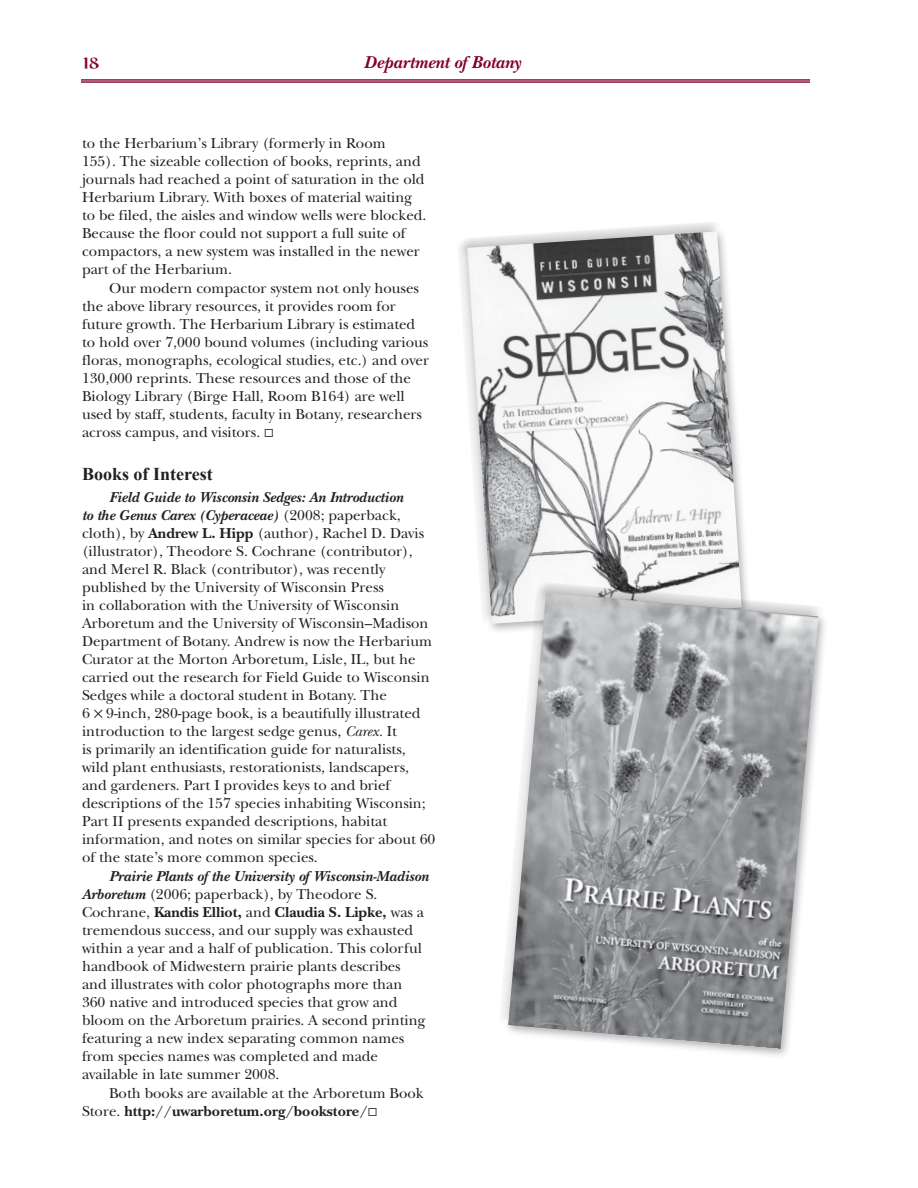
<style>
.page{position:relative;width:918px;height:1188px;background:#fff}
.page>*{position:absolute;margin:0;border:0;box-sizing:border-box;transform-origin:0 0}
.t1{font:italic 700 18px "New Baskerville";color:#820024}
.t2{font:700 18px "Times New Roman";color:#231f20}
.t3{font:15px/18px "New Baskerville";color:#231f20}
.t4{font:15px "Swordsman Extended";color:#820024}
.s1{font-weight:700;font-style:italic}
.s2{font-weight:700}
.s3{font-style:italic}
</style>
<div class="page">
<hr style="left:81px;top:79px;width:729px;height:1px;background:#820024">
<hr style="left:81px;top:81px;width:729px;height:1px;background:#820024">
<hr style="left:81px;top:82px;width:729px;height:1px;background:#820024">
<svg style="left:459px;top:222px;width:287px;height:409px"></svg>
<img style="left:467px;top:231px;width:275px;height:393px">
<svg style="left:497px;top:581px;width:328px;height:475px"></svg>
<img style="left:508px;top:593px;width:310px;height:456px">
<p class="t4" style="left:81px;top:56px;width:19px">18</p>
<p class="t1" style="left:364px;top:51px;width:159px">Department of Botany</p>
<p class="t3" style="left:82px;top:134px;width:346px">to the Herbarium’s Library (formerly in Room<br>155). The sizeable collection of books, reprints, and journals had reached a point of saturation in the old Herbarium Library. With boxes of material waiting to be filed, the aisles and window wells were blocked.<br>Because the floor could not support a full suite of compactors, a new system was installed in the newer part of the Herbarium.</p>
<p class="t3" style="left:82px;top:279px;width:349px;text-indent:27px">Our modern compactor system not only houses the above library resources, it provides room for future growth. The Herbarium Library is estimated to hold over 7,000 bound volumes (including various floras, monographs, ecological studies, etc.) and over 130,000 reprints. These resources and those of the Biology Library (Birge Hall, Room B164) are well used by staff, students, faculty in Botany, researchers across campus, and visitors.</p>
<p class="t2" style="left:82px;top:462px;width:132px">Books of Interest</p>
<p class="t3" style="left:82px;top:488px;width:355px;text-indent:27px"><span class="s1">Field Guide to Wisconsin Sedges: An Introduction<br>to the Genus Carex (Cyperaceae)</span> (2008; paperback, cloth), by <span class="s2">Andrew L. Hipp</span> (author), Rachel D. Davis (illustrator), Theodore S. Cochrane (contributor), and Merel R. Black (contributor), was recently published by the University of Wisconsin Press<br>in collaboration with the University of Wisconsin Arboretum and the University of Wisconsin–Madison Department of Botany. Andrew is now the Herbarium Curator at the Morton Arboretum, Lisle, IL, but he carried out the research for Field Guide to Wisconsin Sedges while a doctoral student in Botany. The<br>6 9-inch, 280-page book, is a beautifully illustrated introduction to the largest sedge genus, <span class="s3">Carex.</span> It<br>is primarily an identification guide for naturalists, wild plant enthusiasts, restorationists, landscapers, and gardeners. Part I provides keys to and brief descriptions of the 157 species inhabiting Wisconsin; Part II presents expanded descriptions, habitat information, and notes on similar species for about 60 of the state’s more common species.</p>
<p class="t3" style="left:82px;top:867px;width:348px;text-indent:27px"><span class="s1">Prairie Plants of the University of Wisconsin-Madison Arboretum</span> (2006; paperback), by Theodore S.<br>Cochrane, <span class="s2">Kandis Elliot,</span> and <span class="s2">Claudia S. Lipke,</span> was a tremendous success, and our supply was exhausted within a year and a half of publication. This colorful handbook of Midwestern prairie plants describes and illustrates with color photographs more than 360 native and introduced species that grow and bloom on the Arboretum prairies. A second printing featuring a new index separating common names from species names was completed and made available in late summer 2008.</p>
<p class="t3" style="left:82px;top:1084px;width:343px;text-indent:27px">Both books are available at the Arboretum Book<br>Store. <span class="s2">http://uwarboretum.org/bookstore/</span></p>
</div>
